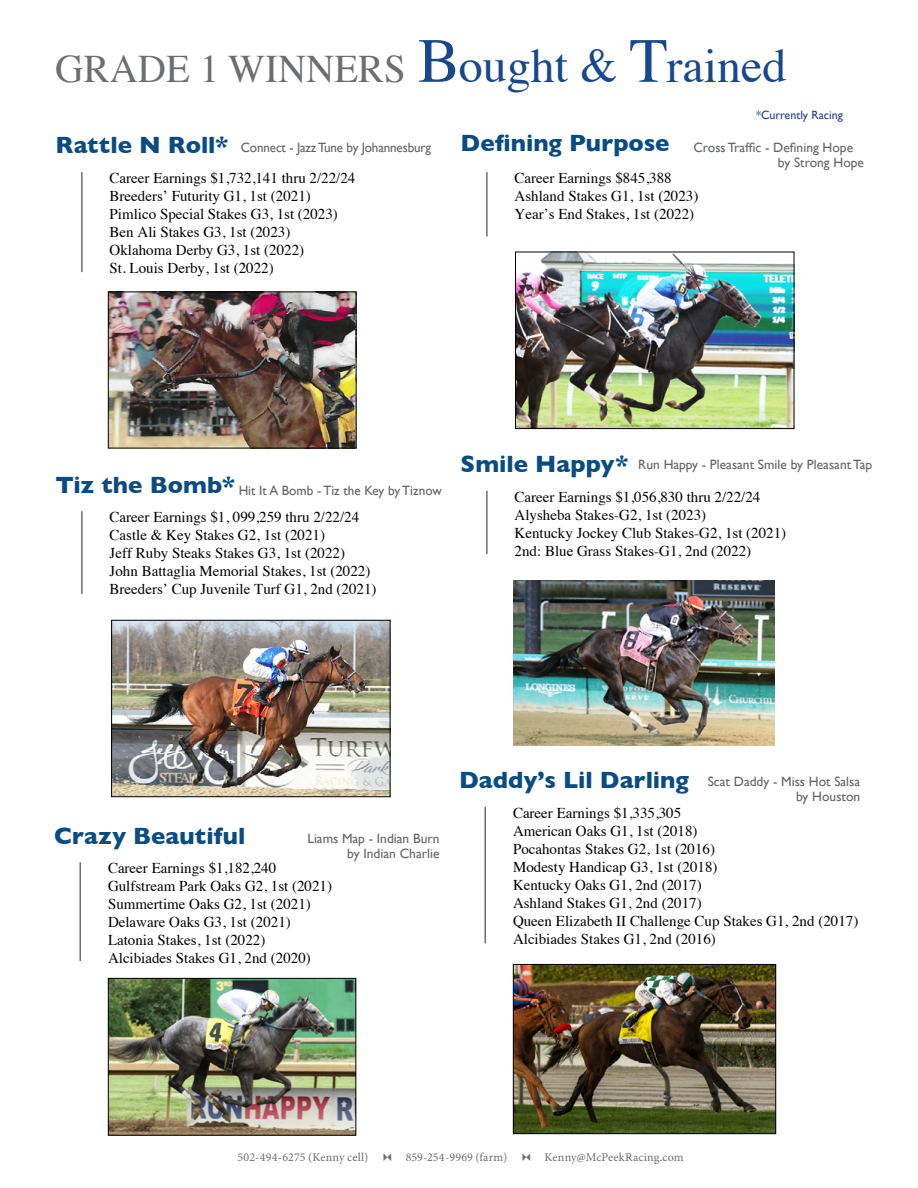
<style>
.page{position:relative;width:918px;height:1188px;background:#fff}
.page>*{position:absolute;margin:0;border:0;box-sizing:border-box;transform-origin:0 0}
.t1{font:39px "Times";color:#6d6e71}
.t2{font:700 24px "Gill Sans";letter-spacing:.01em;color:#094c81}
.t3{font:15px/18px "Times";color:#000}
.t4{font:13.5px/15px "Gill Sans";color:#636466;text-align:right}
.t5{font:12px "Minion Pro";letter-spacing:.01em;color:#6d6e71}
.t6{font:12px "Gill Sans";color:#25408f}
.s1{font-size:63px;color:#17488b}
.s2{font-size:48px;color:#17488b}
.s3{font-weight:700;font-size:24px;color:#094c81}
</style>
<div class="page">
<hr style="left:81px;top:172px;width:2px;height:100px;background:#6d6e71">
<hr style="left:486px;top:172px;width:2px;height:65px;background:#6d6e71">
<hr style="left:81px;top:511px;width:2px;height:83px;background:#6d6e71">
<hr style="left:486px;top:491px;width:2px;height:63px;background:#6d6e71">
<hr style="left:80px;top:862px;width:1px;height:99px;background:#6d6e71">
<hr style="left:484px;top:807px;width:2px;height:136px;background:#6d6e71">
<img style="left:517px;top:254px;width:275px;height:173px">
<div style="left:515px;top:252px;width:279px;height:177px;border:1px solid #000"></div>
<img style="left:110px;top:294px;width:244px;height:152px">
<div style="left:108px;top:292px;width:248px;height:156px;border:1px solid #000"></div>
<img style="left:113px;top:622px;width:275px;height:173px">
<div style="left:111px;top:620px;width:279px;height:177px;border:1px solid #000"></div>
<img style="left:513px;top:580px;width:261px;height:165px">
<img style="left:110px;top:980px;width:244px;height:154px">
<div style="left:108px;top:978px;width:248px;height:158px;border:1px solid #000"></div>
<img style="left:515px;top:966px;width:259px;height:166px">
<div style="left:513px;top:964px;width:263px;height:170px;border:1px solid #000"></div>
<h1 class="t1" style="left:56px;top:32px;width:732px">GRADE 1 WINNERS <span class="s1">B</span><span class="s2">ought &amp;</span> <span class="s1">T</span><span class="s2">rained</span></h1>
<p class="t4" style="left:56px;top:140px;width:377px"><span class="s3">Rattle N Roll*</span> Connect - Jazz Tune by Johannesburg</p>
<p class="t3" style="left:110px;top:168px;width:247px">Career Earnings $1,732,141 thru 2/22/24<br>Breeders’ Futurity G1, 1st (2021)<br>Pimlico Special Stakes G3, 1st (2023)<br>Ben Ali Stakes G3, 1st (2023)<br>Oklahoma Derby G3, 1st (2022)<br>St. Louis Derby, 1st (2022)</p>
<p class="t6" style="left:756px;top:108px;width:88px">*Currently Racing</p>
<p class="t4" style="left:778px;top:140px;width:88px;text-align:left;text-indent:-317px"><span class="s3">Defining Purpose</span> Cross Traffic - Defining Hope by Strong Hope</p>
<p class="t3" style="left:515px;top:168px;width:185px">Career Earnings $845,388<br>Ashland Stakes G1, 1st (2023)<br>Year’s End Stakes, 1st (2022)</p>
<p class="t4" style="left:56px;top:483px;width:388px"><sup>Tiz</sup> <sup>the</sup> <sup>Bomb*</sup> Hit It A Bomb - Tiz the Key by Tiznow</p>
<p class="t3" style="left:110px;top:507px;width:269px">Career Earnings $1, 099,259 thru 2/22/24<br>Castle &amp; Key Stakes G2, 1st (2021)<br>Jeff Ruby Steaks Stakes G3, 1st (2022)<br>John Battaglia Memorial Stakes, 1st (2022)<br>Breeders’ Cup Juvenile Turf G1, 2nd (2021)</p>
<p class="t4" style="left:461px;top:457px;width:413px"><span class="s3">Smile Happy*</span> Run Happy - Pleasant Smile by Pleasant Tap</p>
<p class="t3" style="left:515px;top:487px;width:273px">Career Earnings $1,056,830 thru 2/22/24<br>Alysheba Stakes-G2, 1st (2023)<br>Kentucky Jockey Club Stakes-G2, 1st (2021)<br>2nd: Blue Grass Stakes-G1, 2nd (2022)</p>
<h2 class="t2" style="left:54px;top:816px;width:193px">Crazy Beautiful</h2>
<p class="t4" style="left:307px;top:831px;width:134px">Liams Map - Indian Burn by Indian Charlie</p>
<p class="t3" style="left:108px;top:858px;width:226px">Career Earnings $1,182,240<br>Gulfstream Park Oaks G2, 1st (2021)<br>Summertime Oaks G2, 1st (2021)<br>Delaware Oaks G3, 1st (2021)<br>Latonia Stakes, 1st (2022)<br>Alcibiades Stakes G1, 2nd (2020)</p>
<p class="t4" style="left:459px;top:774px;width:403px"><span class="s3">Daddy’s Lil Darling</span> Scat Daddy - Miss Hot Salsa by Houston</p>
<p class="t3" style="left:513px;top:803px;width:347px">Career Earnings $1,335,305<br>American Oaks G1, 1st (2018)<br>Pocahontas Stakes G2, 1st (2016)<br>Modesty Handicap G3, 1st (2018)<br>Kentucky Oaks G1, 2nd (2017)<br>Ashland Stakes G1, 2nd (2017)<br>Queen Elizabeth II Challenge Cup Stakes G1, 2nd (2017)<br>Alcibiades Stakes G1, 2nd (2016)</p>
<p class="t5" style="left:238px;top:1150px;width:448px">502-494-6275 (Kenny cell) ✔✓ 859-254-9969 (farm) ✔✓ Kenny@McPeekRacing.com</p>
</div>
